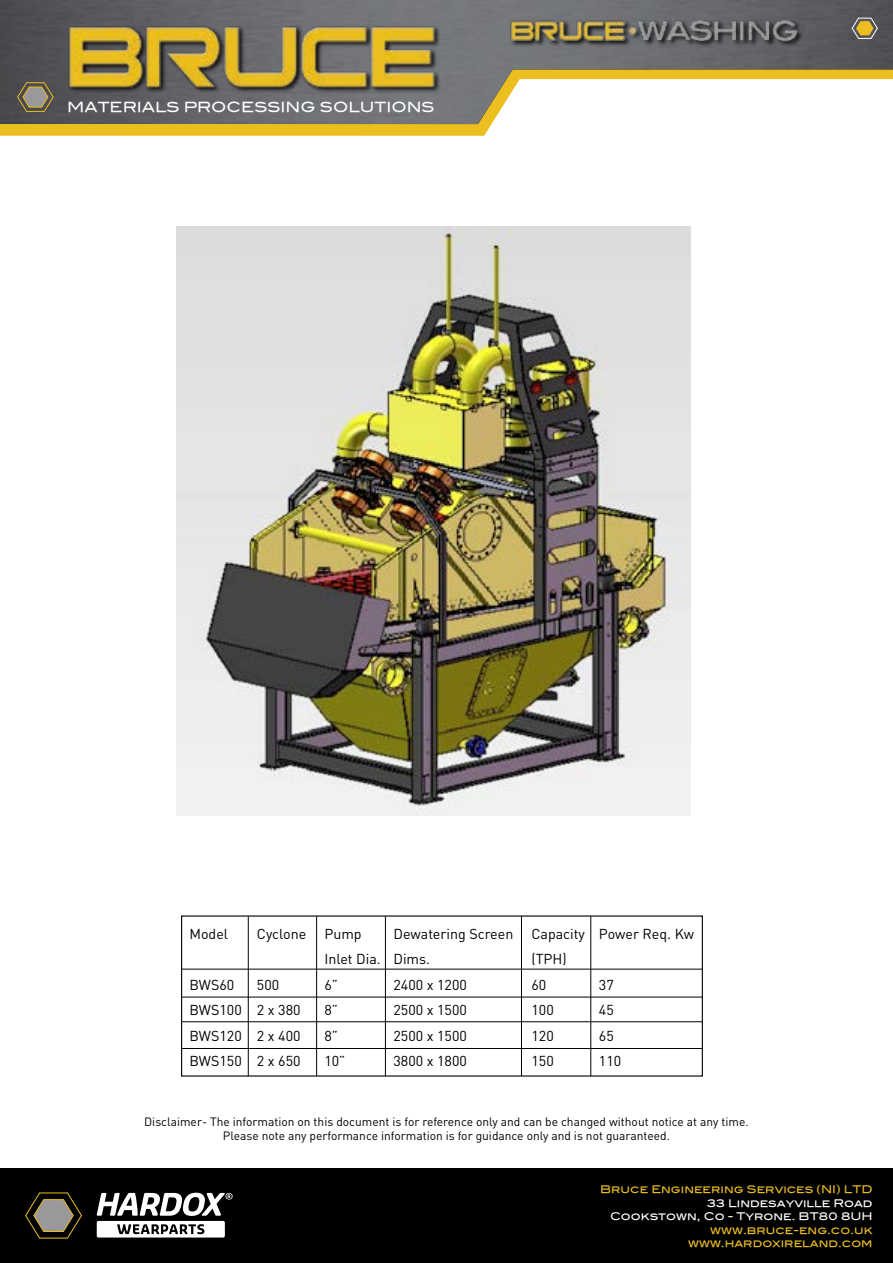
<style>
.page{position:relative;width:893px;height:1263px;background:#fff}
.page>*{position:absolute;margin:0;border:0;box-sizing:border-box;transform-origin:0 0}
.t1{font:14.25px "DIN";color:#000}
.t2{font:13.95px "Blair Md ITCTT Medium";color:#fff}
.t3{font:12px/14.4px "DIN";color:#000;text-align:center}
.t4{font:10.5px/13.5px "Blair Md ITCTT Medium";color:#ecbe20;text-align:right}
.t5{font:10.5px/13.5px "Blair Md ITCTT Medium";color:#fff;text-align:right}
</style>
<div class="page">
<svg style="left:0;top:124px;width:492px;height:12px;background:#ecbf26"></svg>
<img style="left:0;top:0;width:893px;height:124px">
<img style="left:62px;top:20px;width:377px;height:74px">
<svg style="left:851px;top:17px;width:27px;height:22px"></svg>
<svg style="left:17px;top:81px;width:37px;height:31px"></svg>
<div style="left:0;top:1168px;width:893px;height:95px;background:#000"></div>
<div style="left:97px;top:1221px;width:128px;height:16px;background:#fff;border-radius:2px"></div>
<svg style="left:97px;top:1193px;width:136px;height:23px"></svg>
<svg style="left:117px;top:1224px;width:87px;height:10px"></svg>
<svg style="left:25px;top:1192px;width:57px;height:47px"></svg>
<div style="left:511px;top:20px;width:294px;height:27px;background:#000;opacity:.9"></div>
<img style="left:508px;top:17px;width:302px;height:26px">
<hr style="left:385px;top:916px;width:1px;height:160px;background:#000">
<hr style="left:521px;top:916px;width:1px;height:160px;background:#000">
<hr style="left:590px;top:916px;width:1px;height:160px;background:#000">
<hr style="left:316px;top:916px;width:1px;height:160px;background:#000">
<hr style="left:248px;top:916px;width:1px;height:160px;background:#000">
<hr style="left:181px;top:969px;width:521px;height:1px;background:#000">
<hr style="left:182px;top:1021px;width:520px;height:1px;background:#000">
<hr style="left:182px;top:1048px;width:520px;height:1px;background:#000">
<hr style="left:182px;top:997px;width:520px;height:1px;background:#000">
<img style="left:177px;top:226px;width:514px;height:589px">
<p class="t2" style="left:67px;top:95px;width:369px">MATERIALS PROCESSING SOLUTIONS</p>
<p class="t1" style="left:189px;top:925px;width:40px">Model</p>
<p class="t1" style="left:257px;top:925px;width:51px">Cyclone</p>
<p class="t1" style="left:324px;top:925px;width:39px">Pump</p>
<p class="t1" style="left:393px;top:925px;width:121px">Dewatering Screen</p>
<p class="t1" style="left:531px;top:925px;width:164px">Capacity Power Req. Kw</p>
<p class="t1" style="left:324px;top:950px;width:107px">Inlet Dia. Dims.</p>
<p class="t1" style="left:531px;top:950px;width:37px">(TPH)</p>
<p class="t1" style="left:189px;top:976px;width:46px">BWS60</p>
<p class="t1" style="left:257px;top:976px;width:24px">500</p>
<p class="t1" style="left:324px;top:976px;width:15px">6”</p>
<p class="t1" style="left:393px;top:976px;width:75px">2400 x 1200</p>
<p class="t1" style="left:531px;top:976px;width:16px">60</p>
<p class="t1" style="left:599px;top:976px;width:16px">37</p>
<p class="t1" style="left:189px;top:1001px;width:113px">BWS100 2 x 380</p>
<p class="t1" style="left:324px;top:1001px;width:15px">8”</p>
<p class="t1" style="left:393px;top:1001px;width:75px">2500 x 1500</p>
<p class="t1" style="left:531px;top:1001px;width:24px">100</p>
<p class="t1" style="left:599px;top:1001px;width:16px">45</p>
<p class="t1" style="left:189px;top:1027px;width:113px">BWS120 2 x 400</p>
<p class="t1" style="left:324px;top:1027px;width:15px">8”</p>
<p class="t1" style="left:393px;top:1027px;width:75px">2500 x 1500</p>
<p class="t1" style="left:531px;top:1027px;width:24px">120</p>
<p class="t1" style="left:599px;top:1027px;width:16px">65</p>
<p class="t1" style="left:189px;top:1052px;width:113px">BWS150 2 x 650</p>
<p class="t1" style="left:324px;top:1052px;width:23px">10”</p>
<p class="t1" style="left:393px;top:1052px;width:75px">3800 x 1800</p>
<p class="t1" style="left:531px;top:1052px;width:24px">150</p>
<p class="t1" style="left:599px;top:1052px;width:24px">110</p>
<p class="t3" style="left:144px;top:1114px;width:606px">Disclaimer- The information on this document is for reference only and can be changed without notice at any time.<br>Please note any performance information is for guidance only and is not guaranteed.</p>
<p class="t4" style="left:600px;top:1181px;width:274px">Bruce Engineering Services (NI) LTD</p>
<p class="t5" style="left:610px;top:1195px;width:264px">33 Lindesayville Road<br>Cookstown, Co - Tyrone. BT80 8UH</p>
<p class="t4" style="left:688px;top:1222px;width:186px">www.bruce-eng.co.uk www.hardoxireland.com</p>
</div>
